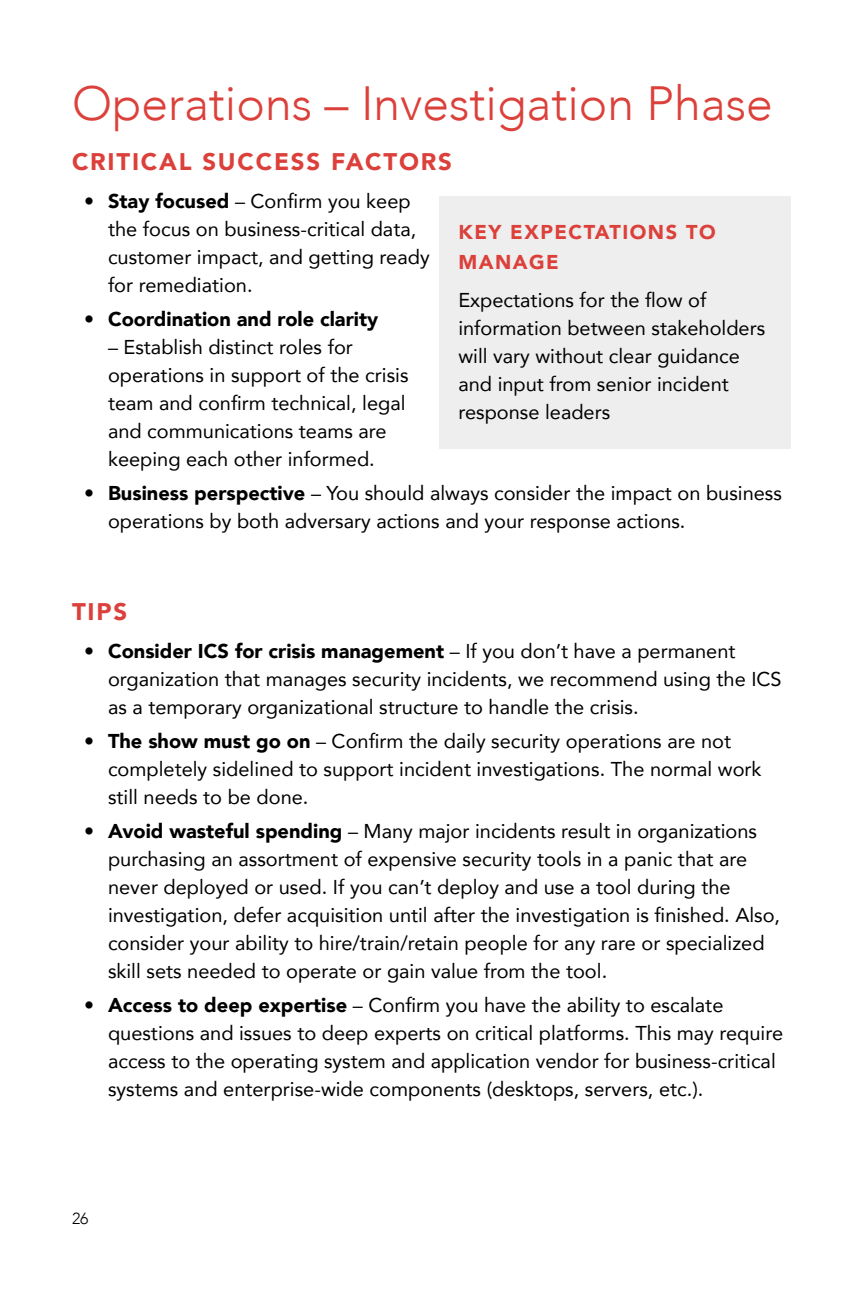
<style>
.page{position:relative;width:864px;height:1296px;background:#fff}
.page>*{position:absolute;margin:0;border:0;box-sizing:border-box;transform-origin:0 0}
.t1{font:300 48px "Avenir";color:#dc403a}
.t2{font:900 24px "Avenir";letter-spacing:.075em;color:#dc403a}
.t3{font:20px/28px "Avenir";color:#000}
.t4{font:900 20px "Avenir";color:#000}
.t5{font:900 20px/30px "Avenir";letter-spacing:.075em;color:#dc403a}
.t6{font:300 16px "Avenir";color:#000}
.s1{font-weight:900}
.s2{font-weight:400}
</style>
<div class="page">
<div style="left:439px;top:196px;width:352px;height:253px;background:#eee"></div>
<h1 class="t1" style="left:72px;top:75px;width:702px">Operations – Investigation Phase</h1>
<p class="t2" style="left:72px;top:141px;width:382px">CRITICAL SUCCESS FACTORS</p>
<p class="t3" style="left:108px;top:186px;width:323px;text-indent:-24px">• <span class="s1">Stay focused</span> – Confirm you keep the focus on business-critical data, customer impact, and getting ready for remediation.</p>
<p class="t4" style="left:84px;top:302px;width:296px"><span class="s2">•</span> Coordination and role clarity</p>
<p class="t3" style="left:108px;top:332px;width:302px">– Establish distinct roles for operations in support of the crisis team and confirm technical, legal and communications teams are keeping each other informed.</p>
<p class="t3" style="left:108px;top:478px;width:676px;text-indent:-24px">• <span class="s1">Business perspective</span> – You should always consider the impact on business operations by both adversary actions and your response actions.</p>
<p class="t5" style="left:458px;top:217px;width:259px">KEY EXPECTATIONS TO<br>MANAGE</p>
<p class="t3" style="left:458px;top:285px;width:308px">Expectations for the flow of information between stakeholders will vary without clear guidance and input from senior incident response leaders</p>
<p class="t2" style="left:72px;top:591px;width:57px">TIPS</p>
<p class="t3" style="left:108px;top:636px;width:675px;text-indent:-24px">• <span class="s1">Consider ICS for crisis management</span> – If you don’t have a permanent organization that manages security incidents, we recommend using the ICS as a temporary organizational structure to handle the crisis.</p>
<p class="t3" style="left:108px;top:726px;width:655px;text-indent:-24px">• <span class="s1">The show must go on</span> – Confirm the daily security operations are not completely sidelined to support incident investigations. The normal work still needs to be done.</p>
<p class="t3" style="left:108px;top:816px;width:674px;text-indent:-24px">• <span class="s1">Avoid wasteful spending</span> – Many major incidents result in organizations purchasing an assortment of expensive security tools in a panic that are never deployed or used. If you can’t deploy and use a tool during the investigation, defer acquisition until after the investigation is finished. Also, consider your ability to hire/train/retain people for any rare or specialized skill sets needed to operate or gain value from the tool.</p>
<p class="t3" style="left:108px;top:990px;width:677px;text-indent:-24px">• <span class="s1">Access to deep expertise</span> – Confirm you have the ability to escalate questions and issues to deep experts on critical platforms. This may require access to the operating system and application vendor for business-critical systems and enterprise-wide components (desktops, servers, etc.).</p>
<p class="t6" style="left:72px;top:1209px;width:18px">26</p>
</div>
